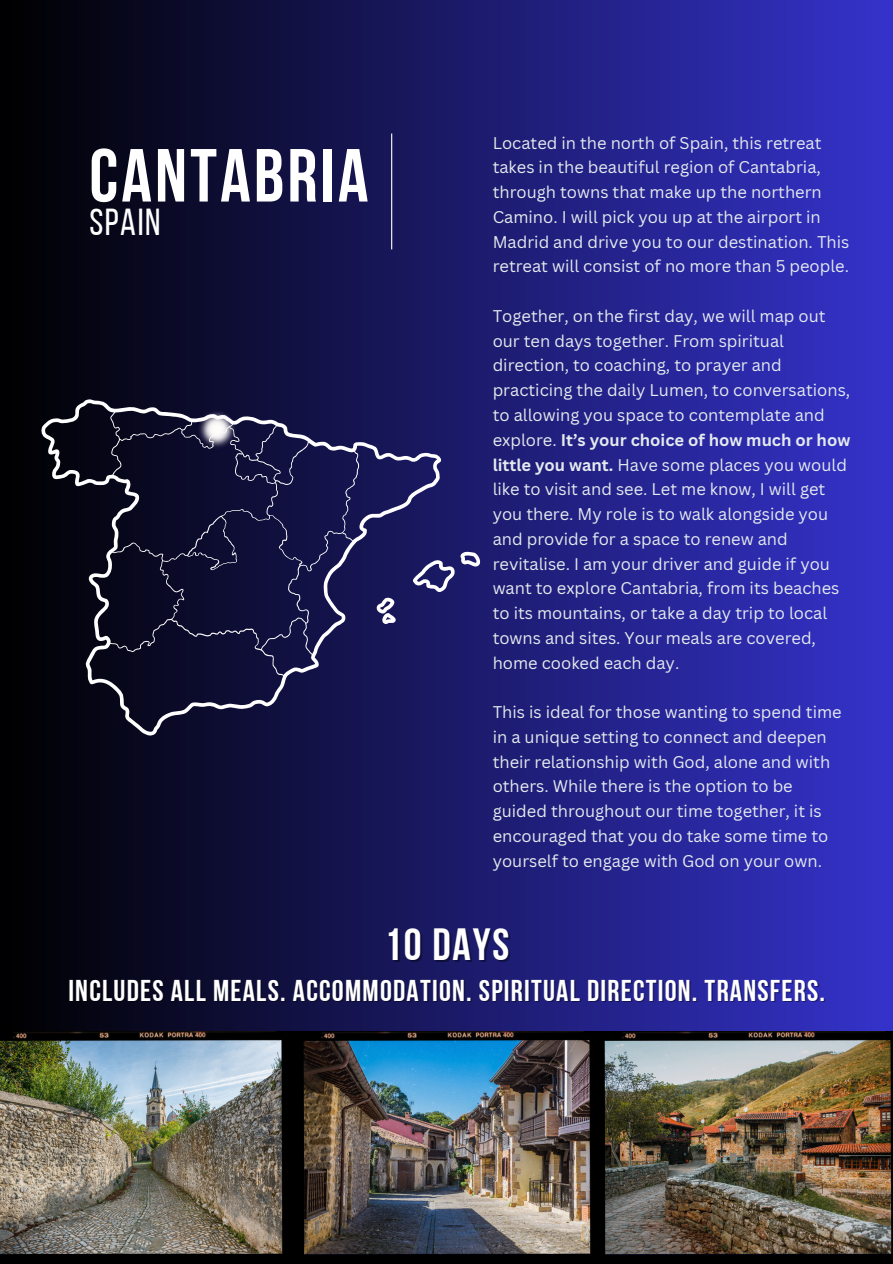
<style>
.page{position:relative;width:893px;height:1264px;background:#fff}
.page>*{position:absolute;margin:0;border:0;box-sizing:border-box;transform-origin:0 0}
.t1{font:75px "Bebas Neue Cyrillic";letter-spacing:.04em;color:#fff}
.t2{font:45px "Bebas Neue Cyrillic";letter-spacing:.04em;color:#fff}
.t3{font:37.5px "Bebas Neue";letter-spacing:.04em;color:#fff}
.t4{font:30px "Bebas Neue Cyrillic";letter-spacing:.04em;color:#fff}
.t5{font:16.5px/24.8px "Canva Sans";color:#e4eaee}
.s1{font-weight:700}
</style>
<div class="page">
<div style="left:0;top:0;width:892px;height:1263px;background:linear-gradient(to right,#000,#3532cb)"></div>
<img style="left:0;top:1031px;width:291px;height:232px">
<img style="left:291px;top:1031px;width:301px;height:232px">
<img style="left:592px;top:1031px;width:300px;height:232px">
<svg style="left:40px;top:399px;width:403px;height:336px;background:#1a1940"></svg>
<svg style="left:412px;top:551px;width:71px;height:42px;background:#454482"></svg>
<svg style="left:374px;top:597px;width:22px;height:27px"></svg>
<img style="left:196px;top:409px;width:41px;height:41px">
<hr style="left:391px;top:133px;width:1px;height:116px;background:#fff">
<p class="t1" style="left:89px;top:145px;width:280px">CANTABRIA</p>
<p class="t5" style="left:492px;top:130px;width:358px">Located in the north of Spain, this retreat takes in the beautiful region of Cantabria, through towns that make up the northern Camino. I will pick you up at the airport in Madrid and drive you to our destination. This retreat will consist of no more than 5 people.</p>
<h2 class="t5" style="left:492px;top:303px;width:359px">Together, on the first day, we will map out our ten days together. From spiritual direction, to coaching, to prayer and practicing the daily Lumen, to conversations, to allowing you space to contemplate and explore. <span class="s1">It’s your choice of how much or how little you want.</span> Have some places you would like to visit and see. Let me know, I will get you there. My role is to walk alongside you and provide for a space to renew and revitalise. I am your driver and guide if you want to explore Cantabria, from its beaches to its mountains, or take a day trip to local towns and sites. Your meals are covered, home cooked each day.</h2>
<h4 class="t5" style="left:492px;top:699px;width:350px">This is ideal for those wanting to spend time in a unique setting to connect and deepen their relationship with God, alone and with others. While there is the option to be guided throughout our time together, it is encouraged that you do take some time to yourself to engage with God on your own.</h4>
<p class="t3" style="left:89px;top:207px;width:73px">Spain</p>
<p class="t2" style="left:384px;top:926px;width:127px">10 DAYS</p>
<p class="t4" style="left:68px;top:978px;width:758px">INCLUDES ALL MEALS. ACCOMMODATION. SPIRITUAL DIRECTION. TRANSFERS.</p>
</div>
